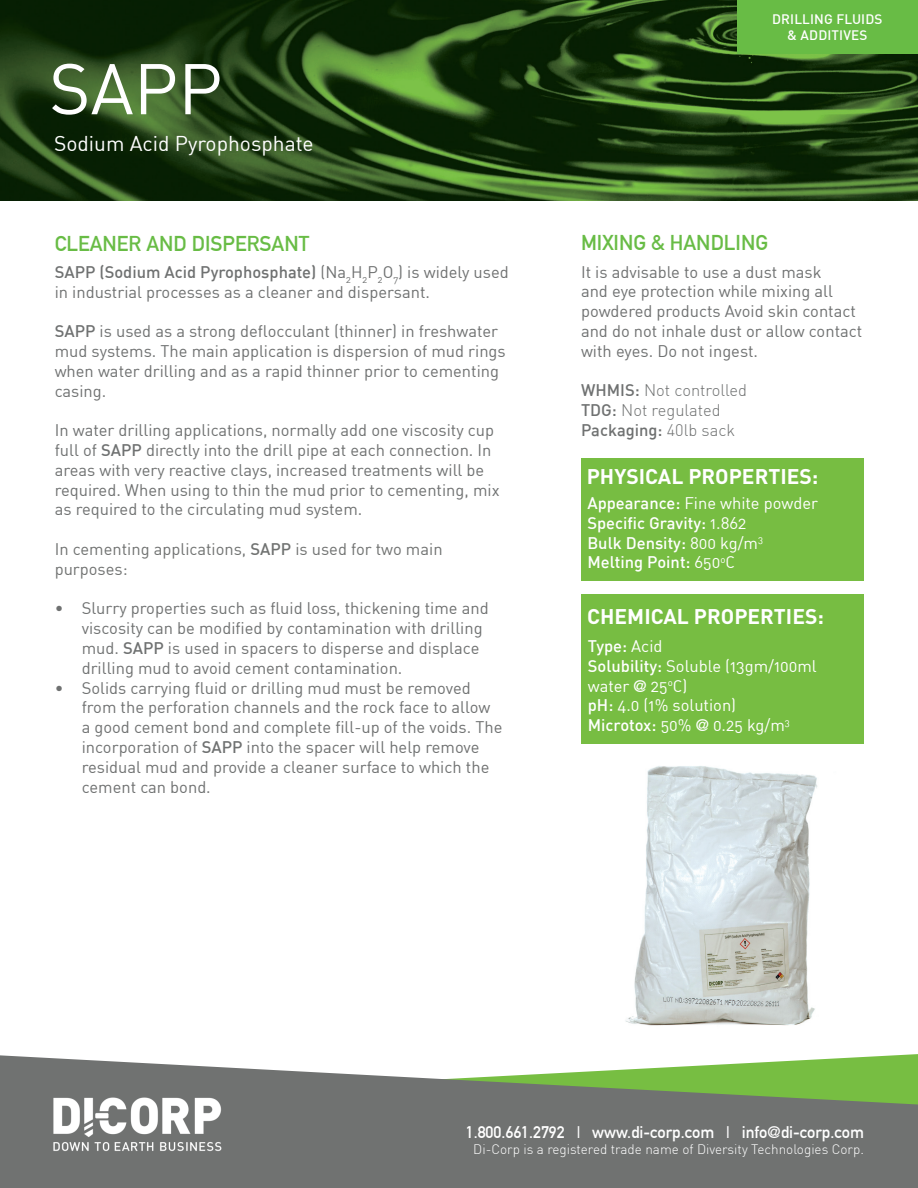
<style>
.page{position:relative;width:918px;height:1188px;background:#fff}
.page>*{position:absolute;margin:0;border:0;box-sizing:border-box;transform-origin:0 0}
.t1{font:70.5px "DIN Regular Alternate";color:#fff}
.t2{font:700 21px "DIN";color:#fff}
.t3{font:700 21px "DIN Alternate";color:#68bc45}
.t4{font:21px "DIN Regular Alternate";color:#fff}
.t5{font:16.5px/19.8px "DIN Regular Alternate";color:#6f7171}
.t6{font:16.5px/19.8px "DIN Regular Alternate";color:#fff}
.t7{font:500 16.5px/19.8px "DIN";color:#fff}
.t8{font:16.5px/19.8px "DIN Regular Alternate";color:#707271}
.t9{font:300 16.5px/19.8px "DIN";color:#6f7171}
.t10{font:500 16.5px "DIN";color:#6f7171}
.t11{font:700 16.5px "DIN Alternate";color:#fff}
.t12{font:300 13.5px "DIN";color:#fff}
.t13{font:500 13.5px/16.2px "DIN";letter-spacing:.01em;color:#fff;text-align:center}
.s1{font-family:"DIN Regular Alternate";font-weight:400}
.s2{font-family:"DIN";font-weight:500}
.s3{font-weight:500}
.s4{font-family:"DIN Alternate";font-weight:700}
</style>
<div class="page">
<svg style="left:0;top:1055px;width:918px;height:133px;background:#7e8779"></svg>
<img style="left:0;top:0;width:918px;height:201px">
<div style="left:582px;top:458px;width:282px;height:122px;background:#77bd42"></div>
<div style="left:582px;top:594px;width:282px;height:149px;background:#77bd42"></div>
<img style="left:52px;top:1096px;width:171px;height:57px">
<div style="left:737px;top:0;width:181px;height:54px;background:#68bc45"></div>
<img style="left:625px;top:766px;width:193px;height:260px">
<h1 class="t1" style="left:49px;top:45px;width:175px">SAPP</h1>
<p class="t4" style="left:54px;top:130px;width:261px">Sodium Acid Pyrophosphate</p>
<p class="t13" style="left:772px;top:10px;width:112px">DRILLING FLUIDS &amp; ADDITIVES</p>
<p class="t3" style="left:55px;top:227px;width:256px">CLEANER AND DISPERSANT</p>
<p class="t3" style="left:581px;top:227px;width:189px">MIXING &amp; HANDLING</p>
<p class="t10" style="left:55px;top:261px;width:456px">SAPP (Sodium Acid Pyrophosphate) <span class="s1">(Na</span><sub>2</sub><span class="s1">H</span><sub>2</sub><span class="s1">P</span><sub>2</sub><span class="s1">O</span><sub>7</sub><span class="s1">) is widely used</span></p>
<p class="t5" style="left:55px;top:281px;width:377px">in industrial processes as a cleaner and dispersant.</p>
<p class="t5" style="left:55px;top:321px;width:453px"><span class="s2">SAPP</span> is used as a strong deflocculant (thinner) in freshwater mud systems. The main application is dispersion of mud rings when water drilling and as a rapid thinner prior to cementing casing.</p>
<p class="t5" style="left:55px;top:420px;width:446px">In water drilling applications, normally add one viscosity cup full of <span class="s2">SAPP</span> directly into the drill pipe at each connection. In areas with very reactive clays, increased treatments will be required. When using to thin the mud prior to cementing, mix as required to the circulating mud system.</p>
<p class="t8" style="left:55px;top:539px;width:389px">In cementing applications, <span class="s2">SAPP</span> is used for two main purposes:</p>
<p class="t5" style="left:82px;top:598px;width:409px;text-indent:-27px">• Slurry properties such as fluid loss, thickening time and viscosity can be modified by contamination with drilling mud. <span class="s2">SAPP</span> is used in spacers to disperse and displace drilling mud to avoid cement contamination.</p>
<p class="t5" style="left:82px;top:677px;width:422px;text-indent:-27px">• Solids carrying fluid or drilling mud must be removed from the perforation channels and the rock face to allow a good cement bond and complete fill-up of the voids. The incorporation of <span class="s2">SAPP</span> into the spacer will help remove residual mud and provide a cleaner surface to which the cement can bond.</p>
<p class="t5" style="left:581px;top:261px;width:283px">It is advisable to use a dust mask<br>and eye protection while mixing all powdered products Avoid skin contact and do not inhale dust or allow contact with eyes. Do not ingest.</p>
<p class="t9" style="left:581px;top:380px;width:168px"><span class="s3">WHMIS:</span> Not controlled<br><span class="s3">TDG:</span> Not regulated<br><span class="s3">Packaging:</span> 40lb sack</p>
<p class="t2" style="left:587px;top:463px;width:233px">PHYSICAL PROPERTIES:</p>
<p class="t6" style="left:587px;top:493px;width:232px"><span class="s2">Appearance:</span> Fine white powder</p>
<p class="t7" style="left:587px;top:512px;width:177px">Specific Gravity: <span class="s1">1.862<br></span>Bulk Density: <span class="s1">800 kg/m</span><sup>3<br></sup>Melting Point: <span class="s1">650</span><sup>o</sup><span class="s1">C</span></p>
<p class="t2" style="left:587px;top:602px;width:238px">CHEMICAL PROPERTIES:</p>
<p class="t7" style="left:588px;top:636px;width:76px">Type: <span class="s1">Acid</span></p>
<p class="t6" style="left:588px;top:656px;width:231px"><span class="s2">Solubility:</span> Soluble (13gm/100ml water <span class="s4">@</span> 25<sup>o</sup>C)<br><span class="s2">pH:</span> 4.0 (1% solution)<br><span class="s2">Microtox:</span> 50% <span class="s4">@</span> 0.25 kg/m<sup>3</sup></p>
<p class="t11" style="left:466px;top:1119px;width:400px">1.800.661.2792 | www.di-corp.com | info@di-corp.com</p>
<p class="t12" style="left:473px;top:1141px;width:392px">Di-Corp is a registered trade name of Diversity Technologies Corp.</p>
</div>
